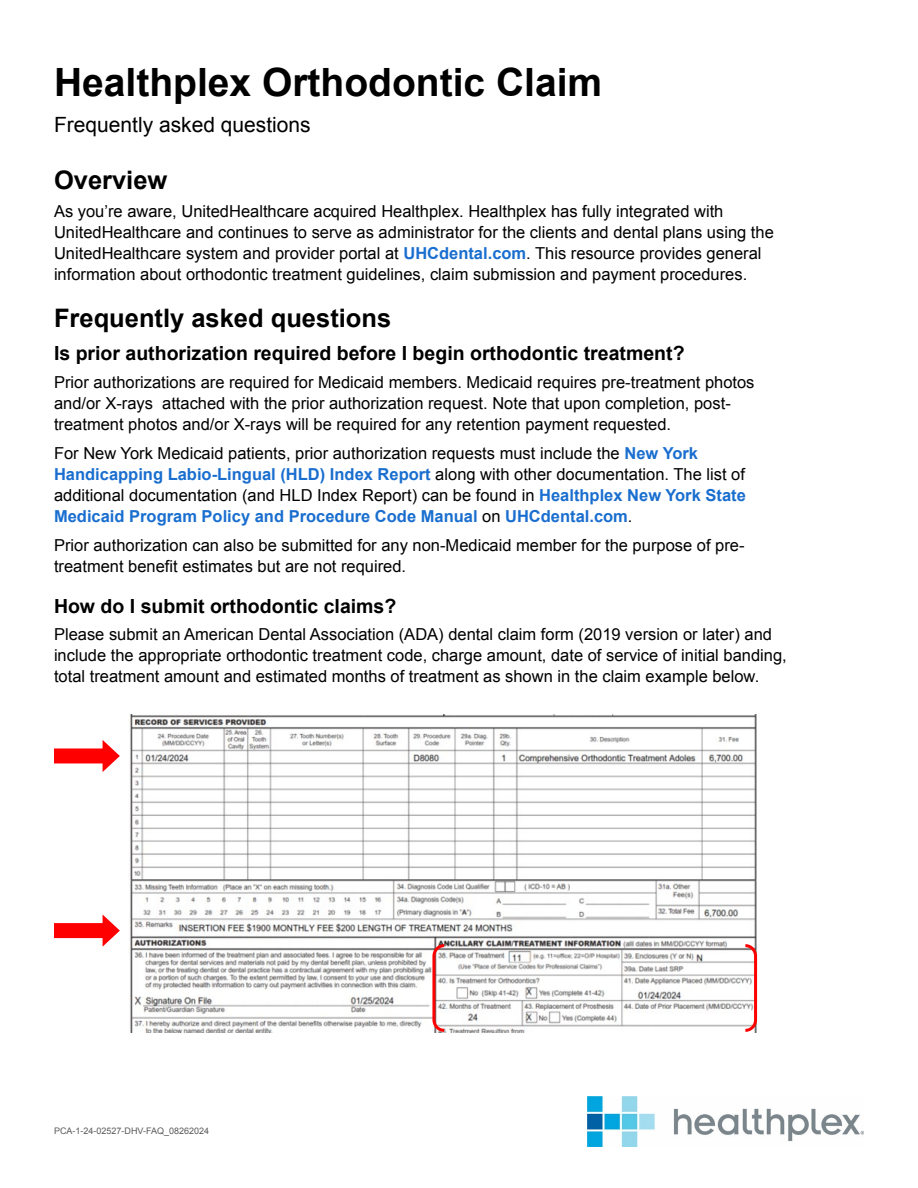
<style>
.page{position:relative;width:918px;height:1188px;background:#fff}
.page>*{position:absolute;margin:0;border:0;box-sizing:border-box;transform-origin:0 0}
.t1{font:700 39px "Arial";color:#000}
.Lead_In{font:700 25.5px "Arial";color:#000}
.H4{font:700 25.5px "Arial";color:#000}
.t2{font:21px "Arial";color:#000}
.H5-Sans{font:700 19.5px "Arial";color:#000}
.Bullet__tight_paragraph_space{font:700 19.5px "Arial";color:#000}
.Bullet__tight_paragraph_space-2{font:16.5px/21px "Arial";color:#000}
.Lead_In-2{font:16.5px/21px "Arial";color:#000}
.t3{font:9px "Arial";color:#5a5a5a}
.s1{font-weight:700;color:#196ecf}
</style>
<div class="page">
<img style="left:587px;top:1096px;width:277px;height:50px">
<img style="left:129px;top:715px;width:628px;height:318px">
<div style="left:54px;top:748px;width:55px;height:15px;background:#f00"></div>
<svg style="left:103px;top:740px;width:17px;height:32px"></svg>
<div style="left:54px;top:923px;width:55px;height:15px;background:#f00"></div>
<svg style="left:103px;top:915px;width:17px;height:31px"></svg>
<svg style="left:431px;top:943px;width:16px;height:90px"></svg>
<svg style="left:742px;top:943px;width:16px;height:90px"></svg>
<p class="t1" style="left:54px;top:57px;width:550px">Healthplex Orthodontic Claim</p>
<p class="t2" style="left:54px;top:111px;width:258px">Frequently asked questions</p>
<p class="H4" style="left:54px;top:163px;width:115px">Overview</p>
<p class="Lead_In-2" style="left:54px;top:201px;width:721px">As you’re aware, UnitedHealthcare acquired Healthplex. Healthplex has fully integrated with UnitedHealthcare and continues to serve as administrator for the clients and dental plans using the UnitedHealthcare system and provider portal at <span class="s1">UHCdental.com</span>. This resource provides general information about orthodontic treatment guidelines, claim submission and payment procedures.</p>
<p class="Lead_In" style="left:54px;top:301px;width:339px">Frequently asked questions</p>
<p class="H5-Sans" style="left:54px;top:341px;width:632px">Is prior authorization required before I begin orthodontic treatment?</p>
<p class="Bullet__tight_paragraph_space-2" style="left:54px;top:372px;width:702px">Prior authorizations are required for Medicaid members. Medicaid requires pre-treatment photos and/or X-rays attached with the prior authorization request. Note that upon completion, post&shy;treatment photos and/or X-rays will be required for any retention payment requested.</p>
<p class="Bullet__tight_paragraph_space-2" style="left:54px;top:443px;width:693px">For New York Medicaid patients, prior authorization requests must include the <span class="s1">New York Handicapping Labio-Lingual (HLD) Index Report</span> along with other documentation. The list of additional documentation (and HLD Index Report) can be found in <span class="s1">Healthplex New York State Medicaid Program Policy and Procedure Code Manual</span> on <span class="s1">UHCdental.com</span>.</p>
<p class="Bullet__tight_paragraph_space-2" style="left:54px;top:535px;width:692px">Prior authorization can also be submitted for any non-Medicaid member for the purpose of pre&shy;treatment benefit estimates but are not required.</p>
<p class="Bullet__tight_paragraph_space" style="left:54px;top:593px;width:344px">How do I submit orthodontic claims?</p>
<p class="Bullet__tight_paragraph_space-2" style="left:54px;top:624px;width:734px">Please submit an American Dental Association (ADA) dental claim form (2019 version or later) and include the appropriate orthodontic treatment code, charge amount, date of service of initial banding, total treatment amount and estimated months of treatment as shown in the claim example below.</p>
<p class="t3" style="left:54px;top:1125px;width:157px">PCA-1-24-02527-DHV-FAQ_08262024</p>
</div>
